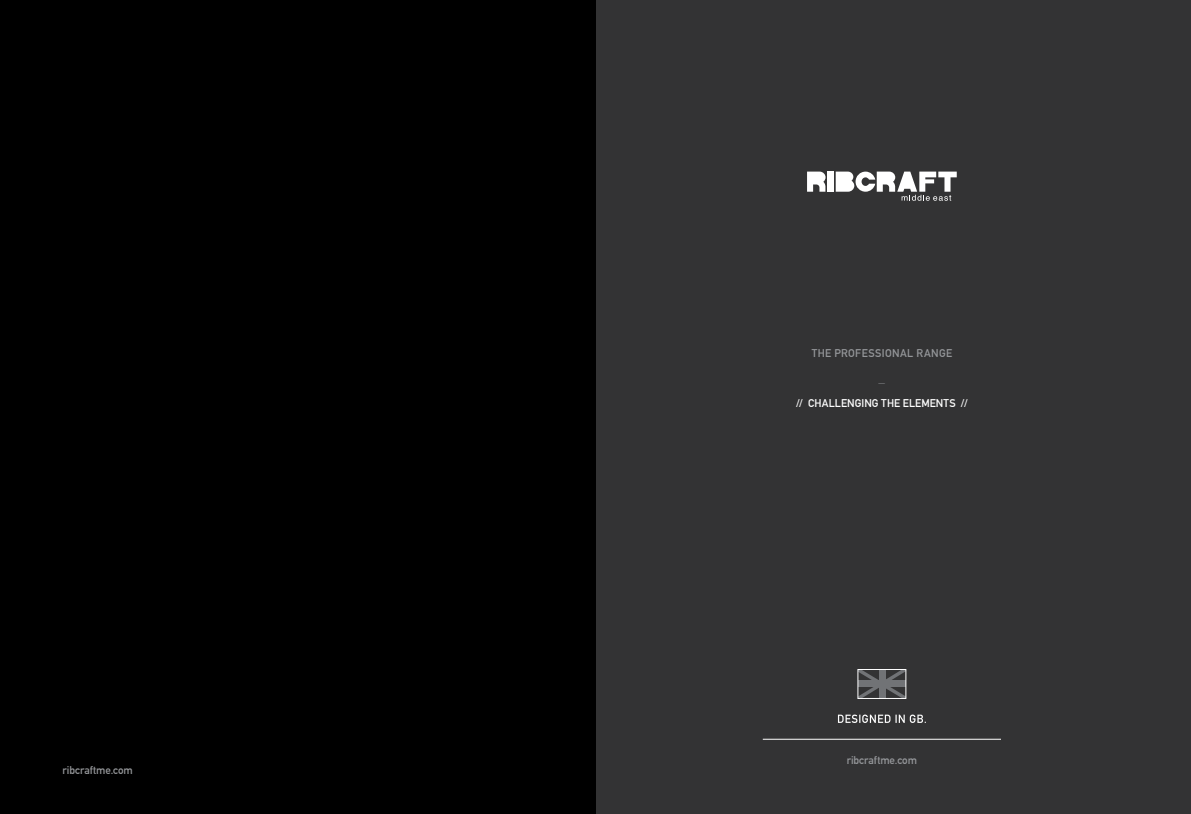
<style>
.page{position:relative;width:1191px;height:814px;background:#fff}
.page>*{position:absolute;margin:0;border:0;box-sizing:border-box;transform-origin:0 0}
.t1{font:700 11px "DIN Alternate";letter-spacing:.015em;color:#95979a}
.t2{font:700 11px "DIN Alternate";letter-spacing:.005em;color:#fff}
.t3{font:700 11px "DIN Alternate";letter-spacing:.035em;color:#95979a}
.t4{font:11px "Adobe Arabic";color:#95979a}
.s1{font-size:10.9px}
</style>
<div class="page">
<div style="left:595px;top:0;width:596px;height:814px;background:#333334"></div>
<div style="left:827px;top:171px;width:6px;height:21px;background:#fff"></div>
<svg style="left:807px;top:171px;width:18px;height:21px"></svg>
<svg style="left:835px;top:171px;width:121px;height:30px"></svg>
<svg style="left:838px;top:714px;width:88px;height:9px"></svg>
<svg style="left:859px;top:671px;width:45px;height:25px"></svg>
<div style="left:878px;top:669px;width:7px;height:29px;background:#717376"></div>
<div style="left:858px;top:680px;width:48px;height:7px;background:#717376"></div>
<div style="left:857px;top:669px;width:49px;height:29px;border:1px solid #fff"></div>
<hr style="left:763px;top:738px;width:238px;height:1px;background:#fff">
<div style="left:0;top:0;width:595px;height:814px;background:#000"></div>
<p class="t1" style="left:63px;top:762px;width:72px">ribcraftme.com</p>
<p class="t3" style="left:811px;top:345px;width:142px">THE PROFESSIONAL RANGE</p>
<p class="t4" style="left:878px;top:375px;width:9px">—</p>
<p class="t2" style="left:796px;top:394px;width:173px">// CHALLENGING THE ELEMENTS /<span class="s1">/</span></p>
<p class="t1" style="left:846px;top:751px;width:72px">ribcraftme.com</p>
</div>
